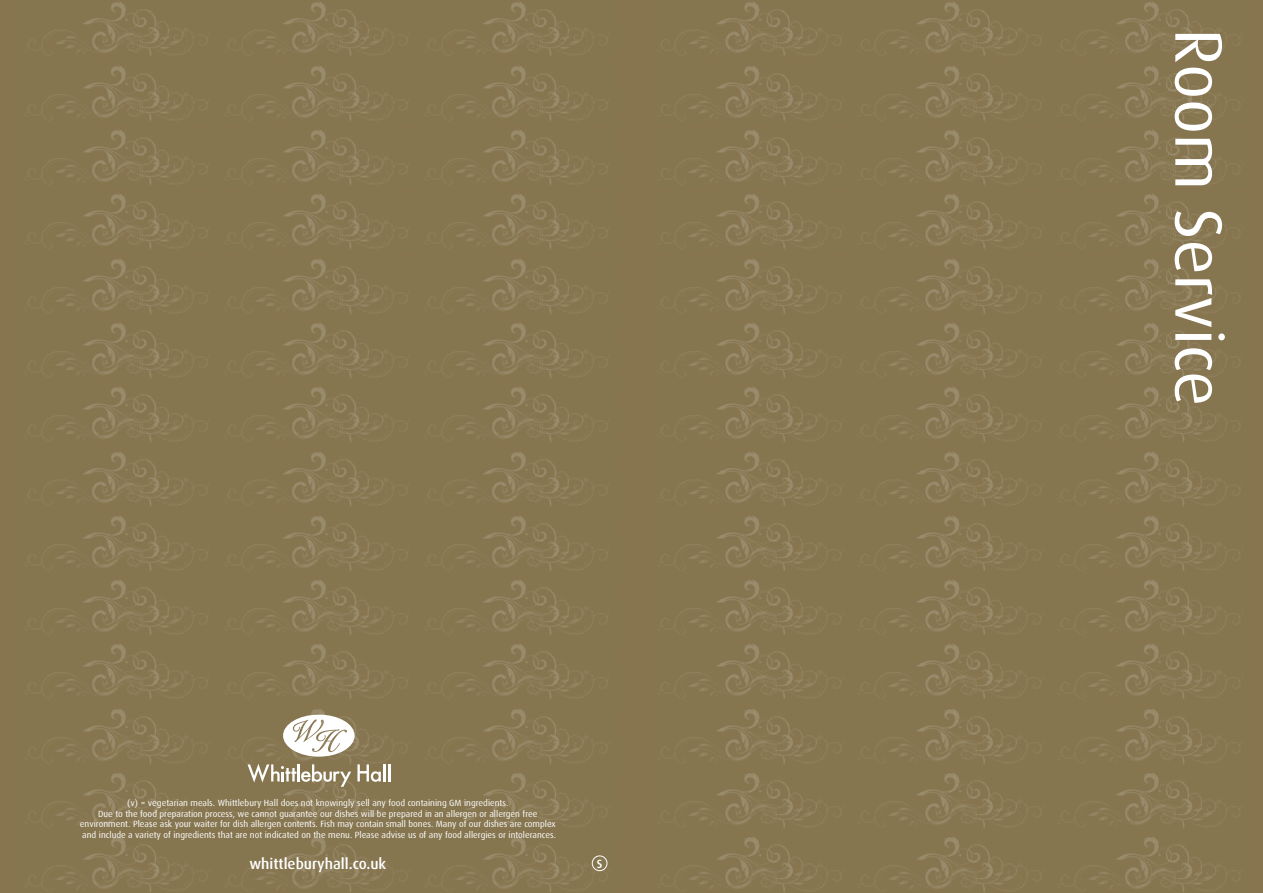
<style>
.page{position:relative;width:1263px;height:893px;background:#86754f}
.page>*{position:absolute;margin:0;border:0;box-sizing:border-box;transform-origin:0 0}
.t1{font:66.9px "Dax";color:#fff}
.t2{font:500 15px "Dax";color:#fff}
.t3{font:500 12px "Dax";color:#fff}
.t4{font:9px/10.8px "Dax";color:#fff;text-align:center}
</style>
<div class="page">
<img style="left:28px;top:2px;width:179px;height:54px">
<img style="left:661px;top:2px;width:180px;height:54px">
<img style="left:228px;top:2px;width:179px;height:54px">
<img style="left:861px;top:2px;width:180px;height:54px">
<img style="left:428px;top:2px;width:179px;height:54px">
<img style="left:1061px;top:2px;width:179px;height:54px">
<img style="left:28px;top:66px;width:179px;height:55px">
<img style="left:661px;top:66px;width:180px;height:55px">
<img style="left:228px;top:66px;width:179px;height:55px">
<img style="left:861px;top:66px;width:180px;height:55px">
<img style="left:428px;top:66px;width:179px;height:55px">
<img style="left:1061px;top:66px;width:179px;height:55px">
<img style="left:28px;top:130px;width:179px;height:55px">
<img style="left:661px;top:130px;width:180px;height:55px">
<img style="left:228px;top:130px;width:179px;height:55px">
<img style="left:861px;top:130px;width:180px;height:55px">
<img style="left:428px;top:130px;width:179px;height:55px">
<img style="left:1061px;top:130px;width:179px;height:55px">
<img style="left:28px;top:194px;width:179px;height:55px">
<img style="left:661px;top:194px;width:180px;height:55px">
<img style="left:228px;top:194px;width:179px;height:55px">
<img style="left:861px;top:194px;width:180px;height:55px">
<img style="left:428px;top:194px;width:179px;height:55px">
<img style="left:1061px;top:194px;width:179px;height:55px">
<img style="left:28px;top:259px;width:179px;height:55px">
<img style="left:661px;top:259px;width:180px;height:55px">
<img style="left:228px;top:259px;width:179px;height:55px">
<img style="left:861px;top:259px;width:180px;height:55px">
<img style="left:428px;top:259px;width:179px;height:55px">
<img style="left:1061px;top:259px;width:179px;height:55px">
<img style="left:28px;top:323px;width:179px;height:55px">
<img style="left:661px;top:323px;width:180px;height:55px">
<img style="left:228px;top:323px;width:179px;height:55px">
<img style="left:861px;top:323px;width:180px;height:55px">
<img style="left:428px;top:323px;width:179px;height:55px">
<img style="left:1061px;top:323px;width:179px;height:55px">
<img style="left:28px;top:387px;width:179px;height:55px">
<img style="left:661px;top:387px;width:180px;height:55px">
<img style="left:228px;top:387px;width:179px;height:55px">
<img style="left:861px;top:387px;width:180px;height:55px">
<img style="left:428px;top:387px;width:179px;height:55px">
<img style="left:1061px;top:387px;width:179px;height:55px">
<img style="left:28px;top:452px;width:179px;height:54px">
<img style="left:661px;top:452px;width:180px;height:54px">
<img style="left:228px;top:452px;width:179px;height:54px">
<img style="left:861px;top:452px;width:180px;height:54px">
<img style="left:428px;top:452px;width:179px;height:54px">
<img style="left:1061px;top:452px;width:179px;height:54px">
<img style="left:28px;top:516px;width:179px;height:55px">
<img style="left:661px;top:516px;width:180px;height:55px">
<img style="left:228px;top:516px;width:179px;height:55px">
<img style="left:861px;top:516px;width:180px;height:55px">
<img style="left:428px;top:516px;width:179px;height:55px">
<img style="left:1061px;top:516px;width:179px;height:55px">
<img style="left:28px;top:580px;width:179px;height:55px">
<img style="left:661px;top:580px;width:180px;height:55px">
<img style="left:228px;top:580px;width:179px;height:55px">
<img style="left:861px;top:580px;width:180px;height:55px">
<img style="left:428px;top:580px;width:179px;height:55px">
<img style="left:1061px;top:580px;width:179px;height:55px">
<img style="left:28px;top:644px;width:179px;height:55px">
<img style="left:661px;top:644px;width:180px;height:55px">
<img style="left:228px;top:644px;width:179px;height:55px">
<img style="left:861px;top:644px;width:180px;height:55px">
<img style="left:428px;top:644px;width:179px;height:55px">
<img style="left:1061px;top:644px;width:179px;height:55px">
<img style="left:28px;top:709px;width:179px;height:55px">
<img style="left:661px;top:709px;width:180px;height:55px">
<img style="left:228px;top:709px;width:179px;height:57px">
<img style="left:861px;top:709px;width:180px;height:55px">
<img style="left:428px;top:709px;width:179px;height:55px">
<img style="left:1061px;top:709px;width:179px;height:55px">
<img style="left:28px;top:773px;width:179px;height:55px">
<img style="left:661px;top:773px;width:180px;height:55px">
<img style="left:228px;top:771px;width:179px;height:57px">
<img style="left:861px;top:773px;width:180px;height:55px">
<img style="left:428px;top:773px;width:179px;height:55px">
<img style="left:1061px;top:773px;width:179px;height:55px">
<img style="left:28px;top:837px;width:179px;height:55px">
<img style="left:661px;top:837px;width:180px;height:55px">
<img style="left:228px;top:837px;width:179px;height:55px">
<img style="left:861px;top:837px;width:180px;height:55px">
<img style="left:428px;top:837px;width:180px;height:55px">
<img style="left:1061px;top:837px;width:179px;height:55px">
<svg style="left:248px;top:764px;width:103px;height:23px"></svg>
<svg style="left:357px;top:764px;width:33px;height:18px"></svg>
<svg style="left:283px;top:715px;width:72px;height:42px"></svg>
<div style="left:592px;top:856px;width:15px;height:15px;border:1px solid #fff;border-radius:50%"></div>
<p class="t4" style="left:80px;top:797px;width:477px">v( ) = vegetarian meals. Whittlebury Hall does not knowingly sell any food containing GM ingredients.<br>Due to the food preparation process, we cannot guarantee our dishes will be prepared in an allergen or allergen free environment. Please ask your waiter for dish allergen contents. Fish may contain small bones. Many of our dishes are complex and include a variety of ingredients that are not indicated on the menu. Please advise us of any food allergies or intolerances.</p>
<h2 class="t2" style="left:249px;top:855px;width:138px">whittleburyhall.co.uk</h2>
<h3 class="t3" style="left:597px;top:857px;width:7px">S</h3>
<h1 class="t1" style="left:1235px;top:29px;width:379px;rotate:90deg">Room Service</h1>
</div>
